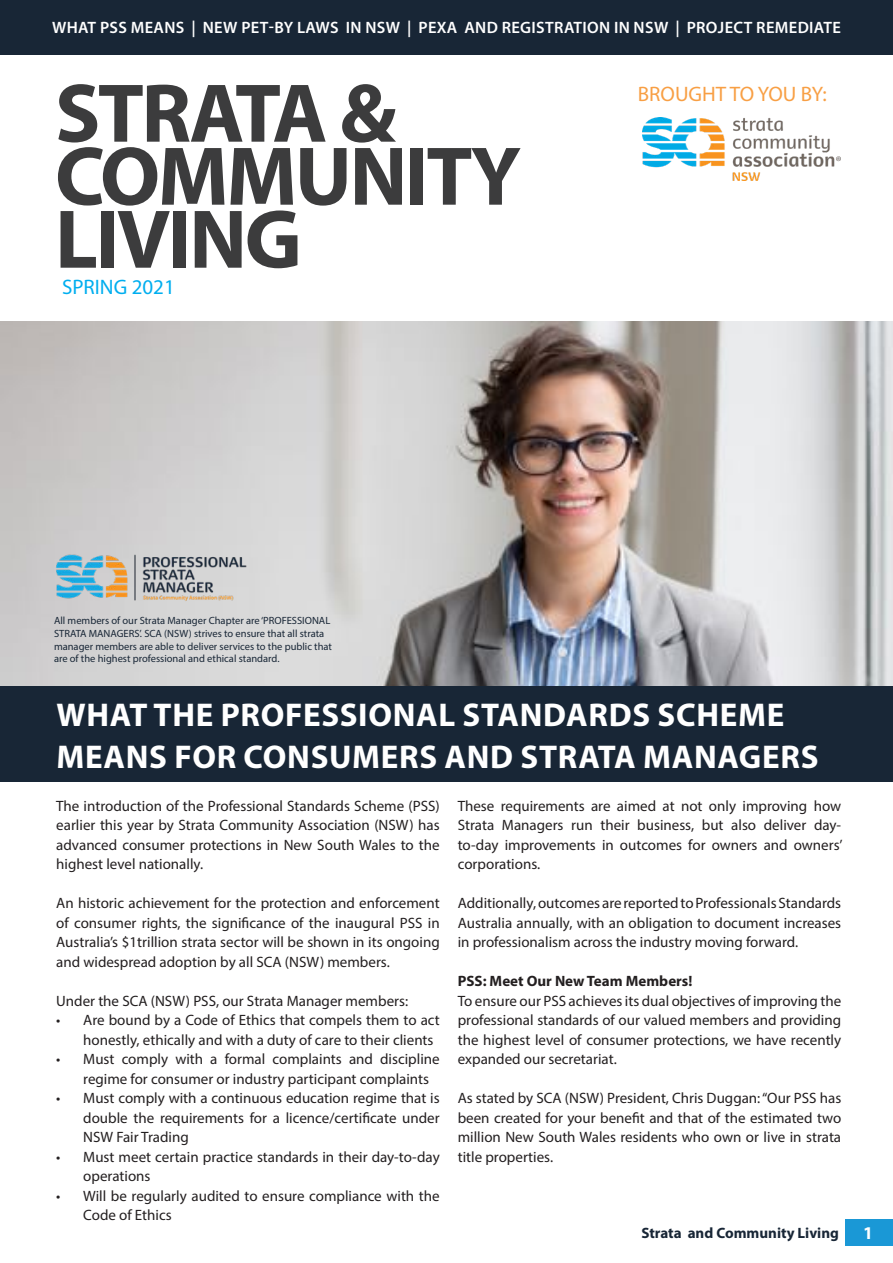
<style>
.page{position:relative;width:893px;height:1263px;background:#fff}
.page>*{position:absolute;margin:0;border:0;box-sizing:border-box;transform-origin:0 0}
.t1{font:700 84px/63px "Myriad Pro";letter-spacing:-.03em;color:#3c3c3d}
.t2{font:700 33px/42px "Myriad Pro";letter-spacing:.02em;color:#fff}
.t3{font:21px "Myriad Pro";color:#f89f44}
.t4{font:21px "Myriad Pro";color:#00aeef}
.t5{font:700 18px "Myriad Pro";color:#fff}
.t6{font:600 16.5px "Myriad Pro";letter-spacing:.02em;color:#fff}
.t7{font:15px/19.5px "Myriad Pro";color:#231f20;text-align:justify}
.t8{font:700 15px "Myriad Pro";color:#231f20}
.t9{font:700 15px "Myriad Pro";color:#182636}
.t10{font:10.5px/12.6px "Myriad Pro";color:#182636}
</style>
<div class="page">
<div style="left:0;top:0;width:893px;height:54px;background:#182636"></div>
<div style="left:846px;top:1219px;width:47px;height:26px;background:#1a98d6"></div>
<img style="left:642px;top:117px;width:198px;height:63px">
<img style="left:0;top:321px;width:893px;height:365px">
<div style="left:0;top:686px;width:893px;height:96px;background:#182636"></div>
<img style="left:48px;top:526px;width:212px;height:102px">
<p class="t6" style="left:52px;top:21px;width:790px">WHAT PSS MEANS | NEW PET-BY LAWS IN NSW | PEXA AND REGISTRATION IN NSW | PROJECT REMEDIATE</p>
<h1 class="t1" style="left:55px;top:89px;width:468px">STRATA &amp;<br>COMMUNITY<br>LIVING</h1>
<h3 class="t4" style="left:62px;top:278px;width:114px">SPRING 2021</h3>
<h3 class="t3" style="left:638px;top:86px;width:191px">BROUGHT TO YOU BY:</h3>
<p class="t10" style="left:54px;top:615px;width:280px">All members of our Strata Manager Chapter are ‘PROFESSIONAL STRATA MANAGERS’. SCA (NSW) strives to ensure that all strata manager members are able to deliver services to the public that are of the highest professional and ethical standard.</p>
<h2 class="t2" style="left:57px;top:696px;width:763px">WHAT THE PROFESSIONAL STANDARDS SCHEME<br>MEANS FOR CONSUMERS AND STRATA MANAGERS</h2>
<p class="t7" style="left:56px;top:797px;width:385px">The introduction of the Professional Standards Scheme (PSS) earlier this year by Strata Community Association (NSW) has advanced consumer protections in New South Wales to the highest level nationally.</p>
<p class="t7" style="left:56px;top:895px;width:385px">An historic achievement for the protection and enforcement of consumer rights, the significance of the inaugural PSS in Australia’s $1trillion strata sector will be shown in its ongoing and widespread adoption by all SCA (NSW) members.</p>
<p class="t7" style="left:56px;top:992px;width:353px">Under the SCA (NSW) PSS, our Strata Manager members:</p>
<p class="t7" style="left:83px;top:1012px;width:358px;text-indent:-27px">• Are bound by a Code of Ethics that compels them to act honestly, ethically and with a duty of care to their clients</p>
<p class="t7" style="left:83px;top:1051px;width:358px;text-indent:-27px">• Must comply with a formal complaints and discipline regime for consumer or industry participant complaints</p>
<p class="t7" style="left:83px;top:1090px;width:358px;text-indent:-27px">• Must comply with a continuous education regime that is double the requirements for a licence/certificate under NSW Fair Trading</p>
<p class="t7" style="left:83px;top:1148px;width:358px;text-indent:-27px">• Must meet certain practice standards in their day-to-day operations</p>
<p class="t7" style="left:83px;top:1187px;width:358px;text-indent:-27px">• Will be regularly audited to ensure compliance with the<br>Code of Ethics</p>
<p class="t7" style="left:458px;top:797px;width:386px">These requirements are aimed at not only improving how Strata Managers run their business, but also deliver day&shy;to-day improvements in outcomes for owners and owners’ corporations.</p>
<p class="t7" style="left:458px;top:895px;width:385px">Additionally, outcomes are reported to Professionals Standards Australia annually, with an obligation to document increases in professionalism across the industry moving forward.</p>
<p class="t8" style="left:458px;top:975px;width:236px">PSS: Meet Our New Team Members!</p>
<p class="t7" style="left:458px;top:992px;width:385px">To ensure our PSS achieves its dual objectives of improving the professional standards of our valued members and providing the highest level of consumer protections, we have recently expanded our secretariat.</p>
<p class="t7" style="left:458px;top:1090px;width:385px">As stated by SCA (NSW) President, Chris Duggan: “Our PSS has been created for your benefit and that of the estimated two million New South Wales residents who own or live in strata title properties.</p>
<p class="t9" style="left:641px;top:1227px;width:199px">Strata and Community Living</p>
<p class="t5" style="left:863px;top:1225px;width:11px">1</p>
</div>
